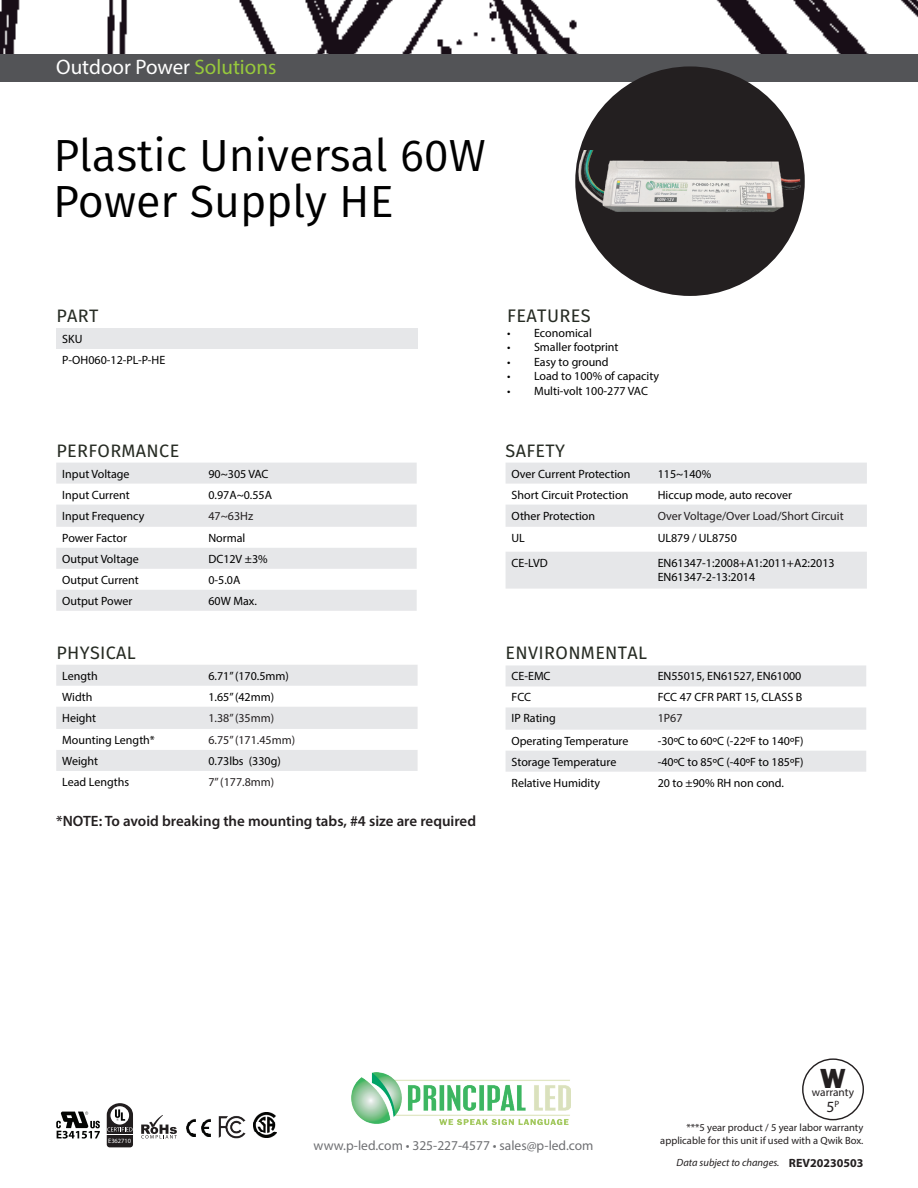
<style>
.page{position:relative;width:918px;height:1188px;background:#fff}
.page>*{position:absolute;margin:0;border:0;box-sizing:border-box;transform-origin:0 0}
.t1{font:45px/46.5px "Fira Sans";color:#000}
.t2{font:800 28.35px "Franklin Gothic";color:#231f20}
.t3{font:21px "Myriad Pro";color:#fff}
.t4{font:18.15px "Fira Sans";letter-spacing:.02em;color:#262b23}
.t5{font:18px "Fira Sans";letter-spacing:.02em;color:#262b23}
.t6{font:15.6px "Myriad Pro";color:#231f20}
.t7{font:600 15px "Myriad Pro";color:#231f20}
.t8{font:13.5px "Myriad Pro";color:#6f7073}
.t9{font:12px/14.4px "Myriad Pro";color:#000}
.t10{font:12px "Myriad Pro";color:#231f20}
.t11{font:11.4px "Myriad Pro";color:#231f20}
.t12{font:10.5px "Myriad Pro";color:#231f20}
.t13{font:italic 10.5px "Myriad Pro";color:#231f20}
.t14{font:6.45px "Myriad Pro";color:#fff}
.s1{color:#97c93c}
.s2{font-weight:700;font-style:normal;font-size:12px}
</style>
<div class="page">
<svg style="left:56px;top:463px;width:361px;height:148px;fill:#e6e7e9"></svg>
<svg style="left:56px;top:665px;width:362px;height:106px"></svg>
<svg style="left:506px;top:463px;width:361px;height:126px;fill:#e6e7e9"></svg>
<svg style="left:506px;top:665px;width:360px;height:107px"></svg>
<img style="left:0;top:0;width:918px;height:54px">
<div style="left:0;top:54px;width:918px;height:28px;background:#535457"></div>
<div style="left:575px;top:66px;width:230px;height:230px;background:#231f20;border-radius:50%"></div>
<img style="left:578px;top:150px;width:224px;height:62px">
<div style="left:56px;top:328px;width:362px;height:21px;background:#e6e7e9"></div>
<img style="left:352px;top:1073px;width:219px;height:52px">
<div style="left:802px;top:1058px;width:62px;height:62px;border:1px solid #231f20;border-radius:50%"></div>
<img style="left:186px;top:1118px;width:25px;height:19px">
<img style="left:254px;top:1113px;width:22px;height:25px">
<svg style="left:107px;top:1103px;width:26px;height:44px"></svg>
<svg style="left:141px;top:1115px;width:36px;height:24px"></svg>
<img style="left:218px;top:1116px;width:27px;height:22px">
<svg style="left:56px;top:1112px;width:44px;height:27px"></svg>
<h3 class="t3" style="left:56px;top:54px;width:222px">Outdoor Power <span class="s1">Solutions</span></h3>
<h1 class="t1" style="left:53px;top:131px;width:434px">Plastic Universal 60W<br>Power Supply HE</h1>
<h3 class="t5" style="left:56px;top:302px;width:44px">PART</h3>
<h3 class="t4" style="left:507px;top:302px;width:85px">FEATURES</h3>
<p class="t9" style="left:62px;top:328px;width:105px;line-height:21px">SKU<br>P-OH060-12-PL-P-HE</p>
<p class="t9" style="left:507px;top:326px;width:86px">• Economical</p>
<p class="t9" style="left:507px;top:340px;width:113px">• Smaller footprint</p>
<p class="t9" style="left:507px;top:354px;width:103px">• Easy to ground</p>
<p class="t9" style="left:507px;top:369px;width:154px">• Load to 100% of capacity</p>
<p class="t9" style="left:507px;top:383px;width:143px">• Multi-volt 100-277 VAC</p>
<h3 class="t5" style="left:56px;top:437px;width:124px">PERFORMANCE</h3>
<p class="t9" style="left:62px;top:466px;width:69px">Input Voltage</p>
<p class="t9" style="left:208px;top:466px;width:62px">90~305 VAC</p>
<p class="t9" style="left:62px;top:487px;width:69px">Input Current</p>
<p class="t9" style="left:208px;top:487px;width:65px">0.97A~0.55A</p>
<p class="t9" style="left:62px;top:508px;width:84px">Input Frequency</p>
<p class="t10" style="left:208px;top:508px;width:46px">47~63Hz</p>
<p class="t9" style="left:62px;top:530px;width:66px">Power Factor</p>
<p class="t9" style="left:208px;top:530px;width:39px">Normal</p>
<p class="t9" style="left:62px;top:551px;width:78px">Output Voltage</p>
<p class="t9" style="left:208px;top:551px;width:61px">DC12V ±3%</p>
<p class="t9" style="left:62px;top:572px;width:78px">Output Current</p>
<p class="t9" style="left:208px;top:572px;width:33px">0-5.0A</p>
<p class="t9" style="left:62px;top:593px;width:72px">Output Power</p>
<p class="t9" style="left:208px;top:593px;width:50px">60W Max.</p>
<h3 class="t5" style="left:56px;top:639px;width:81px">PHYSICAL</h3>
<p class="t9" style="left:62px;top:668px;width:37px">Length</p>
<p class="t9" style="left:208px;top:668px;width:82px">6.71” (170.5mm)</p>
<p class="t9" style="left:62px;top:689px;width:32px">Width</p>
<p class="t9" style="left:208px;top:689px;width:67px">1.65” (42mm)</p>
<p class="t9" style="left:62px;top:710px;width:35px">Height</p>
<p class="t10" style="left:208px;top:710px;width:67px">1.38” (35mm)</p>
<p class="t9" style="left:62px;top:733px;width:94px">Mounting Length*</p>
<p class="t10" style="left:208px;top:733px;width:88px">6.75” (171.45mm)</p>
<p class="t9" style="left:62px;top:754px;width:37px">Weight</p>
<p class="t9" style="left:208px;top:754px;width:74px">0.73lbs (330g)</p>
<p class="t9" style="left:62px;top:775px;width:68px">Lead Lengths</p>
<p class="t10" style="left:208px;top:775px;width:67px">7” (177.8mm)</p>
<p class="t7" style="left:56px;top:812px;width:421px">*NOTE: To avoid breaking the mounting tabs, #4 size are required</p>
<h3 class="t5" style="left:506px;top:437px;width:61px">SAFETY</h3>
<p class="t9" style="left:512px;top:466px;width:121px">Over Current Protection</p>
<p class="t9" style="left:658px;top:466px;width:55px">115~140%</p>
<p class="t9" style="left:512px;top:487px;width:118px">Short Circuit Protection</p>
<p class="t9" style="left:658px;top:487px;width:136px">Hiccup mode, auto recover</p>
<p class="t9" style="left:512px;top:508px;width:85px">Other Protection</p>
<p class="t10" style="left:658px;top:508px;width:188px">Over Voltage/Over Load/Short Circuit</p>
<p class="t9" style="left:512px;top:530px;width:15px">UL</p>
<p class="t9" style="left:658px;top:530px;width:81px">UL879 / UL8750</p>
<p class="t9" style="left:512px;top:555px;width:38px">CE-LVD</p>
<p class="t9" style="left:658px;top:555px;width:179px">EN61347-1:2008+A1:2011+A2:2013<br>EN61347-2-13:2014</p>
<h3 class="t5" style="left:506px;top:640px;width:143px">ENVIRONMENTAL</h3>
<p class="t9" style="left:512px;top:669px;width:41px">CE-EMC</p>
<p class="t9" style="left:658px;top:669px;width:145px">EN55015, EN61527, EN61000</p>
<p class="t9" style="left:512px;top:690px;width:21px">FCC</p>
<p class="t9" style="left:658px;top:690px;width:146px">FCC 47 CFR PART 15, CLASS B</p>
<p class="t9" style="left:512px;top:711px;width:46px">IP Rating</p>
<p class="t10" style="left:658px;top:711px;width:26px">1P67</p>
<p class="t9" style="left:512px;top:733px;width:118px">Operating Temperature</p>
<p class="t9" style="left:658px;top:733px;width:147px">-30ºC to 60ºC (-22ºF to 140ºF)</p>
<p class="t9" style="left:512px;top:754px;width:106px">Storage Temperature</p>
<p class="t9" style="left:658px;top:754px;width:147px">-40ºC to 85ºC (-40ºF to 185ºF)</p>
<p class="t9" style="left:512px;top:775px;width:90px">Relative Humidity</p>
<p class="t9" style="left:658px;top:775px;width:128px">20 to ±90% RH non cond.</p>
<h2 class="t2" style="left:820px;top:1060px;width:27px">W</h2>
<h3 class="t6" style="left:827px;top:1097px;width:14px">5<sup>P</sup></h3>
<p class="t12" style="left:686px;top:1121px;width:178px">***5 year product / 5 year labor warranty</p>
<p class="t11" style="left:812px;top:1085px;width:44px">warranty</p>
<p class="t14" style="left:108px;top:1137px;width:24px">E362710</p>
<p class="t12" style="left:660px;top:1134px;width:205px">applicable for this unit if used with a Qwik Box.</p>
<p class="t8" style="left:314px;top:1137px;width:281px">www.p-led.com • 325-227-4577 • sales@p-led.com</p>
<p class="t13" style="left:677px;top:1156px;width:188px">Data subject to changes. <span class="s2">REV20230503</span></p>
</div>
